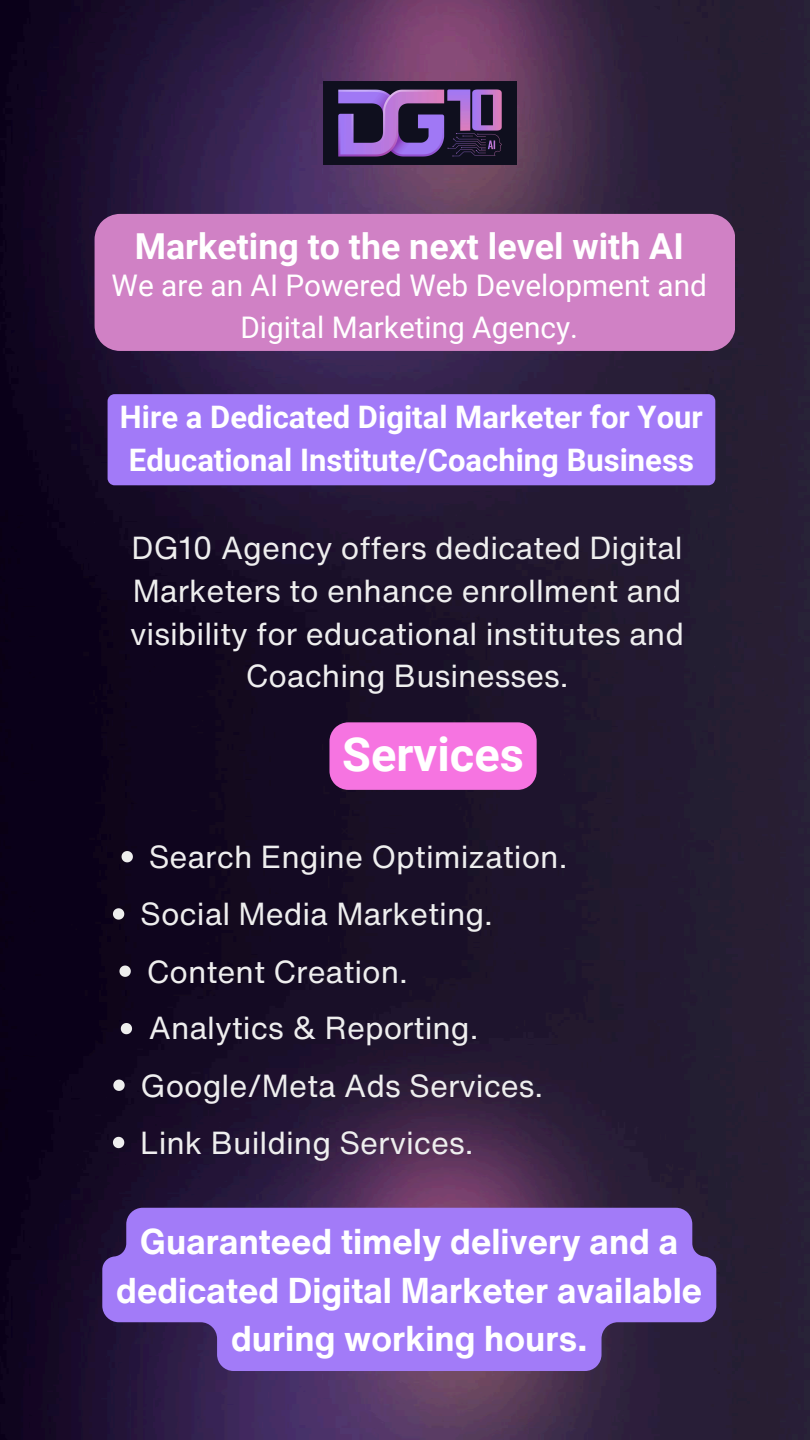
<style>
.page{position:relative;width:810px;height:1440px;background:#fff}
.page>*{position:absolute;margin:0;border:0;box-sizing:border-box;transform-origin:0 0}
.t1{font:700 47px "Roboto";color:#fff}
.t2{font:700 35.8px "Roboto";color:#fff}
.t3{font:700 35px/48.8px "Helvetica Now Text";color:#fff;text-align:center}
.t4{font:31.1px/42.8px "Helvetica Now Text";color:#eee;text-align:center}
.t5{font:700 31px/42.8px "Roboto";color:#fff}
.t6{font:29.8px/41.2px "Roboto";color:#fff;text-align:center}
</style>
<div class="page">
<img style="left:0;top:0;width:810px;height:1440px">
<img style="left:323px;top:81px;width:194px;height:84px">
<div style="left:329px;top:722px;width:208px;height:68px;background:#f674e1"></div>
<svg style="left:113px;top:1137px;width:11px;height:11px"></svg>
<svg style="left:122px;top:851px;width:11px;height:11px"></svg>
<svg style="left:113px;top:908px;width:11px;height:12px"></svg>
<svg style="left:119px;top:966px;width:12px;height:11px"></svg>
<svg style="left:113px;top:1080px;width:12px;height:11px"></svg>
<svg style="left:121px;top:1023px;width:11px;height:11px"></svg>
<svg style="left:102px;top:1208px;width:614px;height:163px;background:#916dde"></svg>
<div style="left:95px;top:214px;width:640px;height:137px;background:#d081c5"></div>
<div style="left:108px;top:394px;width:607px;height:91px;background:#a27af8"></div>
<p class="t2" style="left:135px;top:226px;width:551px">Marketing to the next level with AI</p>
<p class="t6" style="left:112px;top:266px;width:597px">We are an AI Powered Web Development and<br>Digital Marketing Agency.</p>
<h2 class="t5" style="left:120px;top:396px;width:584px">Hire a Dedicated Digital Marketer for Your<br>Educational Institute/Coaching Business</h2>
<h2 class="t4" style="left:130px;top:526px;width:555px">DG10 Agency offers dedicated Digital Marketers to enhance enrollment and visibility for educational institutes and Coaching Businesses.</h2>
<p class="t1" style="left:342px;top:728px;width:183px">Services</p>
<p class="t4" style="left:149px;top:835px;width:420px">Search Engine Optimization.</p>
<h1 class="t4" style="left:140px;top:892px;width:354px">Social Media Marketing.</h1>
<p class="t4" style="left:147px;top:949px;width:263px">Content Creation.</p>
<p class="t4" style="left:149px;top:1006px;width:331px">Analytics &amp; Reporting.</p>
<p class="t4" style="left:141px;top:1064px;width:404px">Google/Meta Ads Services.</p>
<h3 class="t4" style="left:140px;top:1121px;width:335px">Link Building Services.</h3>
<p class="t3" style="left:116px;top:1216px;width:587px">Guaranteed timely delivery and a dedicated Digital Marketer available during working hours.</p>
</div>
